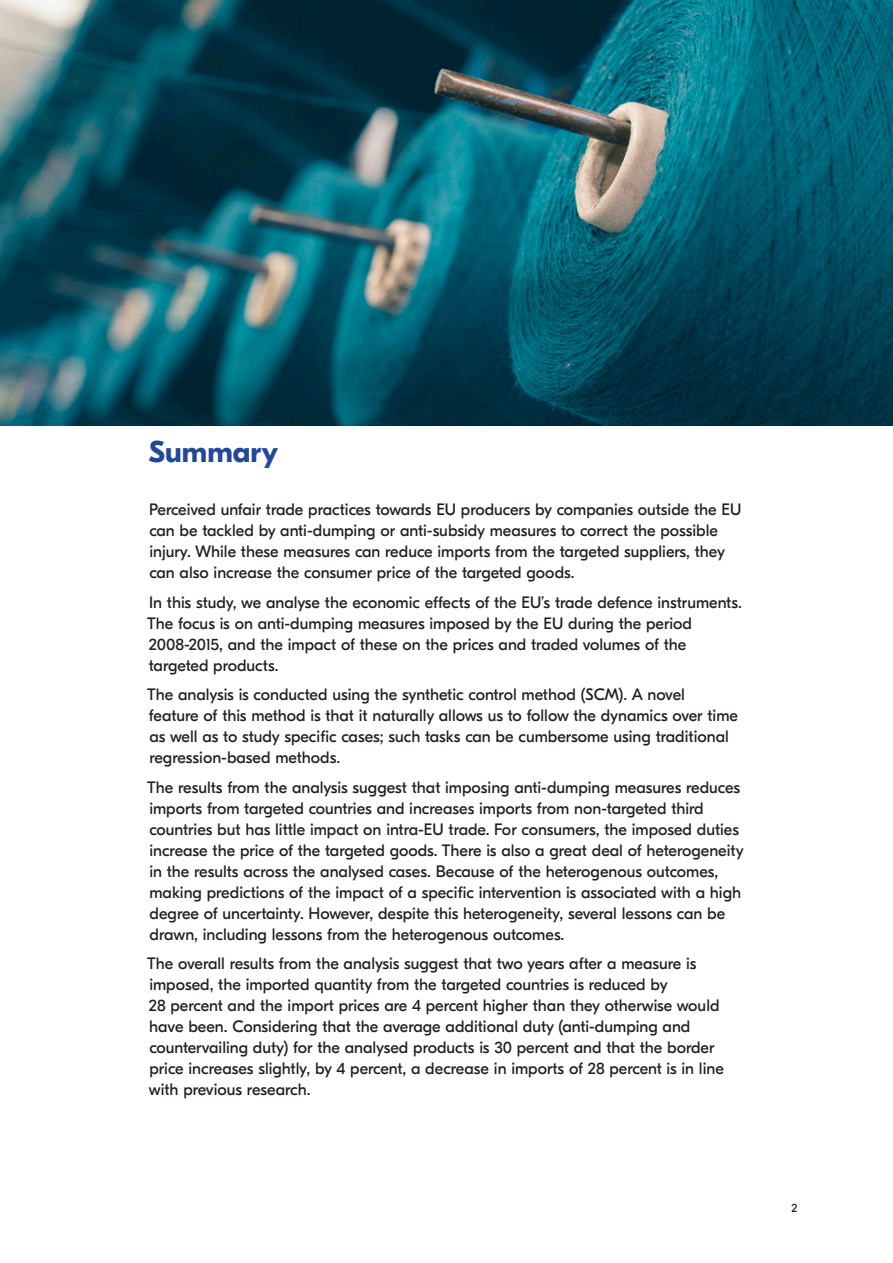
<style>
.page{position:relative;width:893px;height:1263px;background:#fff}
.page>*{position:absolute;margin:0;border:0;box-sizing:border-box;transform-origin:0 0}
.Rubrik_1_-_kapitel{font:700 30px "GT Eesti Display";color:#244899}
.Ingress{font:16.5px/21px "GT Eesti Display";color:#231f20}
.t1{font:12px "GT Eesti Display";color:#231f20}
</style>
<div class="page">
<img style="left:0;top:0;width:893px;height:425px">
<p class="Rubrik_1_-_kapitel" style="left:149px;top:435px;width:131px">Summary</p>
<p class="Ingress" style="left:149px;top:499px;width:594px">Perceived unfair trade practices towards EU producers by companies outside the EU can be tackled by anti-dumping or anti-subsidy measures to correct the possible injury. While these measures can reduce imports from the targeted suppliers, they can also increase the consumer price of the targeted goods.</p>
<p class="Ingress" style="left:147px;top:592px;width:596px">In this study, we analyse the economic effects of the EU’s trade defence instruments.<br>The focus is on anti-dumping measures imposed by the EU during the period 2008-2015, and the impact of these on the prices and traded volumes of the targeted products.</p>
<p class="Ingress" style="left:147px;top:684px;width:592px">The analysis is conducted using the synthetic control method (SCM). A novel feature of this method is that it naturally allows us to follow the dynamics over time as well as to study specific cases; such tasks can be cumbersome using traditional regression-based methods.</p>
<p class="Ingress" style="left:147px;top:777px;width:598px">The results from the analysis suggest that imposing anti-dumping measures reduces imports from targeted countries and increases imports from non-targeted third countries but has little impact on intra-EU trade. For consumers, the imposed duties increase the price of the targeted goods. There is also a great deal of heterogeneity in the results across the analysed cases. Because of the heterogenous outcomes, making predictions of the impact of a specific intervention is associated with a high degree of uncertainty. However, despite this heterogeneity, several lessons can be drawn, including lessons from the heterogenous outcomes.</p>
<p class="Ingress" style="left:147px;top:953px;width:578px">The overall results from the analysis suggest that two years after a measure is imposed, the imported quantity from the targeted countries is reduced by<br>28 percent and the import prices are 4 percent higher than they otherwise would have been. Considering that the average additional duty (anti-dumping and countervailing duty) for the analysed products is 30 percent and that the border price increases slightly, by 4 percent, a decrease in imports of 28 percent is in line with previous research.</p>
<p class="t1" style="left:791px;top:1202px;width:7px">2</p>
</div>
